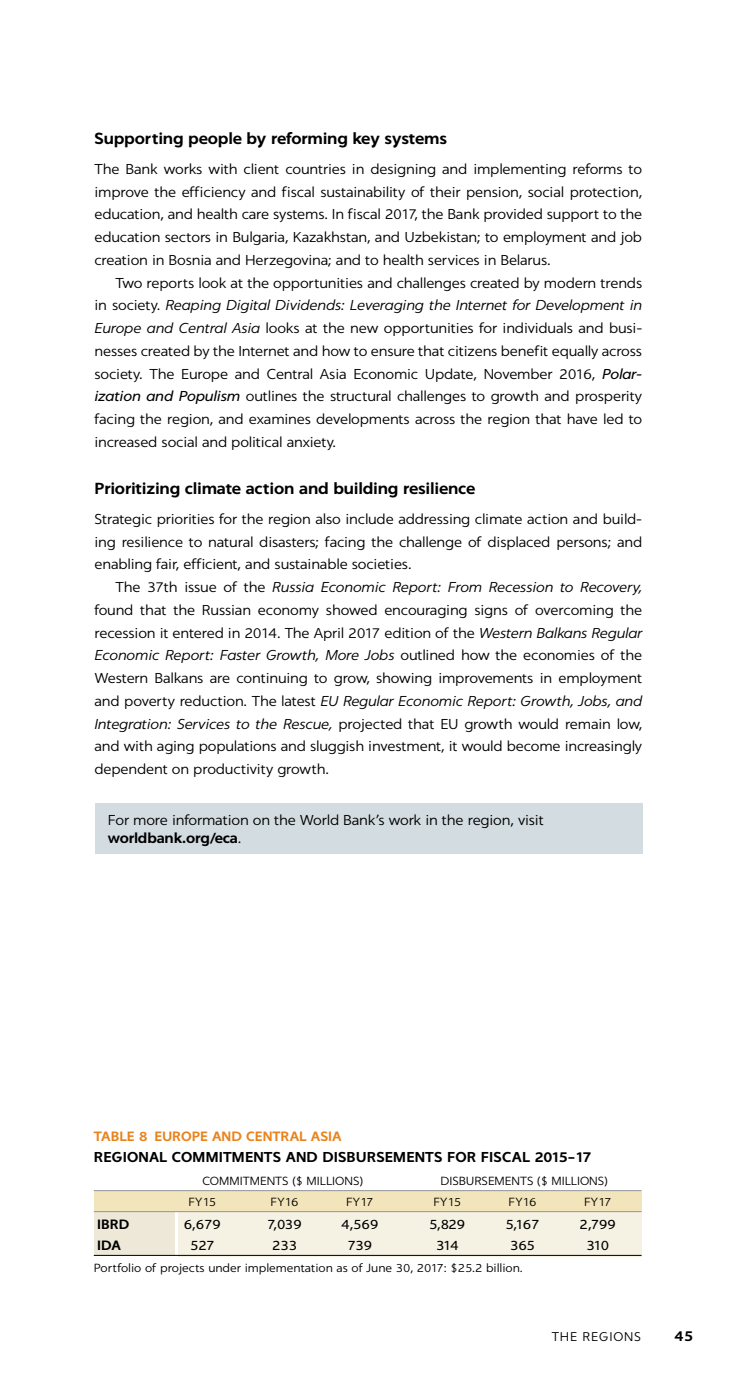
<style>
.page{position:relative;width:756px;height:1386px;background:#fff}
.page>*{position:absolute;margin:0;border:0;box-sizing:border-box;transform-origin:0 0}
.t1{font:600 16.62px "Ortodoxa";letter-spacing:-.01em;color:#000}
.t2{font:300 14.88px/22.8px "Ortodoxa";letter-spacing:-.01em;color:#000;text-align:justify}
.t3{font:600 14.88px "Ortodoxa";letter-spacing:.01em;color:#000}
.t4{font:14px "Ortodoxa";letter-spacing:-.01em;color:#000}
.t5{font:600 14px "Ortodoxa";color:#e9841d}
.t6{font:600 14px "Ortodoxa";color:#000}
.t7{font:300 13.12px "Ortodoxa";letter-spacing:.06em;color:#000}
.t8{font:300 12.25px "Ortodoxa";color:#000}
.s1{font-style:italic}
.s2{font-weight:400;font-style:italic}
.s3{font-weight:600}
</style>
<div class="page">
<div style="left:94px;top:1212px;width:80px;height:43px;background:#ede8d8"></div>
<div style="left:178px;top:1191px;width:464px;height:66px;background:#f5f1e3"></div>
<div style="left:94px;top:1191px;width:548px;height:21px;background:#f2e5bb"></div>
<hr style="left:94px;top:1190px;width:548px;height:1px;background:#939598">
<hr style="left:94px;top:1211px;width:548px;height:1px;background:#939598">
<hr style="left:94px;top:1255px;width:548px;height:1px;background:#000">
<div style="left:96px;top:804px;width:547px;height:50px;background:#d3dce0"></div>
<p class="t1" style="left:94px;top:129px;width:354px">Supporting people by reforming key systems</p>
<p class="t2" style="left:94px;top:158px;width:549px">The Bank works with client countries in designing and implementing reforms to improve the efficiency and fiscal sustainability of their pension, social protection, education, and health care systems. In fiscal 2017, the Bank provided support to the education sectors in Bulgaria, Kazakhstan, and Uzbekistan; to employment and job creation in Bosnia and Herzegovina; and to health services in Belarus.</p>
<p class="t2" style="left:94px;top:271px;width:549px;text-indent:21px">Two reports look at the opportunities and challenges created by modern trends in society. <span class="s1">Reaping Digital Dividends: Leveraging the Internet for Development in Europe and Central Asia</span> looks at the new opportunities for individuals and busi&shy;nesses created by the Internet and how to ensure that citizens benefit equally across society. The Europe and Central Asia Economic Update, November 2016, <span class="s2">Polar&shy;ization and Populism</span> outlines the structural challenges to growth and prosperity facing the region, and examines developments across the region that have led to increased social and political anxiety.</p>
<p class="t1" style="left:94px;top:479px;width:382px">Prioritizing climate action and building resilience</p>
<p class="t2" style="left:94px;top:508px;width:549px">Strategic priorities for the region also include addressing climate action and build&shy;ing resilience to natural disasters; facing the challenge of displaced persons; and enabling fair, efficient, and sustainable societies.</p>
<p class="t2" style="left:94px;top:576px;width:549px;text-indent:21px">The 37th issue of the <span class="s1">Russia Economic Report: From Recession to Recovery, </span>found that the Russian economy showed encouraging signs of overcoming the recession it entered in 2014. The April 2017 edition of the <span class="s1">Western Balkans Regular Economic Report: Faster Growth, More Jobs</span> outlined how the economies of the Western Balkans are continuing to grow, showing improvements in employment and poverty reduction. The latest <span class="s1">EU Regular Economic Report: Growth, Jobs, and Integration: Services to the Rescue,</span> projected that EU growth would remain low, and with aging populations and sluggish investment, it would become increasingly dependent on productivity growth.</p>
<p class="t2" style="left:108px;top:812px;width:438px;line-height:17.5px">For more information on the World Bank’s work in the region, visit <span class="s3">worldbank.org/eca</span>.</p>
<p class="t5" style="left:94px;top:1128px;width:249px">TABLE 8 EUROPE AND CENTRAL ASIA</p>
<p class="t3" style="left:94px;top:1149px;width:499px">REGIONAL COMMITMENTS AND DISBURSEMENTS FOR FISCAL 2015–17</p>
<p class="t8" style="left:202px;top:1174px;width:162px">COMMITMENTS ($ MILLIONS)</p>
<p class="t8" style="left:440px;top:1174px;width:169px">DISBURSEMENTS ($ MILLIONS)</p>
<p class="t8" style="left:188px;top:1195px;width:29px">FY15</p>
<p class="t8" style="left:271px;top:1195px;width:30px">FY16</p>
<p class="t8" style="left:346px;top:1195px;width:29px">FY17</p>
<p class="t8" style="left:433px;top:1195px;width:29px">FY15</p>
<p class="t8" style="left:509px;top:1195px;width:30px">FY16</p>
<p class="t8" style="left:584px;top:1195px;width:29px">FY17</p>
<p class="t6" style="left:97px;top:1216px;width:33px">IBRD</p>
<p class="t4" style="left:184px;top:1216px;width:39px">6,679</p>
<p class="t4" style="left:267px;top:1216px;width:36px">7,039</p>
<p class="t4" style="left:341px;top:1216px;width:39px">4,569</p>
<p class="t4" style="left:429px;top:1216px;width:38px">5,829</p>
<p class="t4" style="left:506px;top:1216px;width:36px">5,167</p>
<p class="t4" style="left:580px;top:1216px;width:38px">2,799</p>
<p class="t6" style="left:97px;top:1237px;width:25px">IDA</p>
<p class="t4" style="left:190px;top:1237px;width:26px">527</p>
<p class="t4" style="left:272px;top:1237px;width:27px">233</p>
<p class="t4" style="left:347px;top:1237px;width:26px">739</p>
<p class="t4" style="left:436px;top:1237px;width:24px">314</p>
<p class="t4" style="left:510px;top:1237px;width:26px">365</p>
<p class="t4" style="left:586px;top:1237px;width:24px">310</p>
<p class="t8" style="left:94px;top:1262px;width:431px">Portfolio of projects under implementation as of June 30, 2017: $25.2 billion.</p>
<p class="t7" style="left:552px;top:1329px;width:91px">THE REGIONS</p>
<p class="t3" style="left:674px;top:1327px;width:20px">45</p>
</div>
